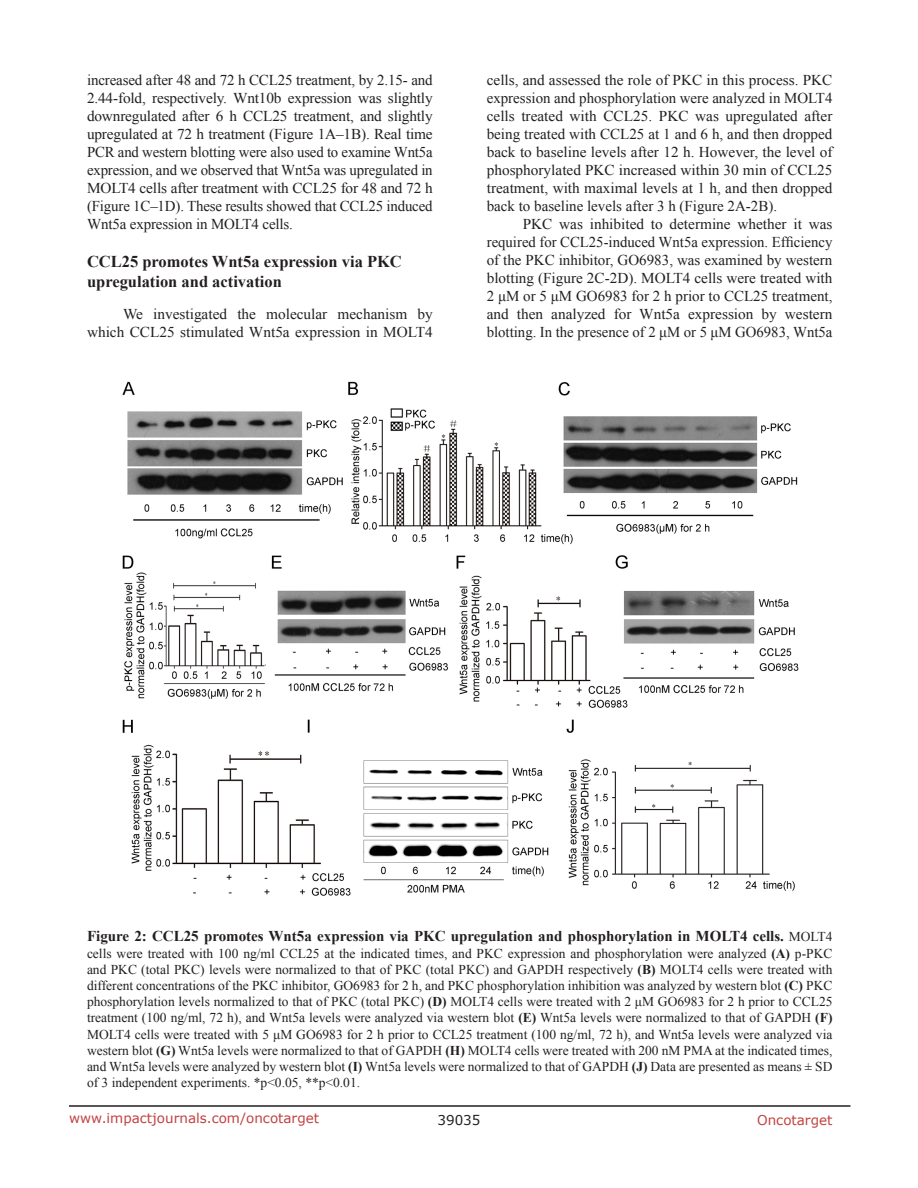
<style>
.page{position:relative;width:918px;height:1188px;background:#fff}
.page>*{position:absolute;margin:0;border:0;box-sizing:border-box;transform-origin:0 0}
.SubHeading{font:700 16.5px/19.8px "Times New Roman";color:#231f20}
.BodyText{font:15px/18px "Times New Roman";color:#231f20;text-align:justify}
.figuretext{font:700 15px "Times New Roman";color:#231f20}
.figuretext-2{font:13.5px/16.2px "Times New Roman";color:#231f20;text-align:justify}
.t1{font:13.5px "Verdana";color:#c24141}
.t2{font:13.5px "Verdana";color:#231f20}
.s1{font-weight:400;font-size:13.5px}
.s2{font-weight:700}
</style>
<div class="page">
<hr style="left:69px;top:1105px;width:781px;height:2px;background:#231f20">
<img style="left:122px;top:381px;width:677px;height:515px">
<p class="BodyText" style="left:87px;top:71px;width:347px">increased after 48 and 72 h CCL25 treatment, by 2.15- and 2.44-fold, respectively. Wnt10b expression was slightly downregulated after 6 h CCL25 treatment, and slightly upregulated at 72 h treatment (Figure 1A–1B). Real time PCR and western blotting were also used to examine Wnt5a expression, and we observed that Wnt5a was upregulated in MOLT4 cells after treatment with CCL25 for 48 and 72 h (Figure 1C–1D). These results showed that CCL25 induced Wnt5a expression in MOLT4 cells.</p>
<p class="SubHeading" style="left:87px;top:251px;width:316px">CCL25 promotes Wnt5a expression via PKC upregulation and activation</p>
<p class="BodyText" style="left:87px;top:304px;width:347px;text-align:right">We investigated the molecular mechanism by which CCL25 stimulated Wnt5a expression in MOLT4</p>
<p class="BodyText" style="left:487px;top:71px;width:347px">cells, and assessed the role of PKC in this process. PKC expression and phosphorylation were analyzed in MOLT4 cells treated with CCL25. PKC was upregulated after being treated with CCL25 at 1 and 6 h, and then dropped back to baseline levels after 12 h. However, the level of phosphorylated PKC increased within 30 min of CCL25 treatment, with maximal levels at 1 h, and then dropped back to baseline levels after 3 h (Figure 2A-2B).</p>
<p class="BodyText" style="left:487px;top:215px;width:347px;text-indent:36px">PKC was inhibited to determine whether it was required for CCL25-induced Wnt5a expression. Efficiency of the PKC inhibitor, GO6983, was examined by western blotting (Figure 2C-2D). MOLT4 cells were treated with 2 μM or 5 μM GO6983 for 2 h prior to CCL25 treatment, and then analyzed for Wnt5a expression by western blotting. In the presence of 2 μM or 5 μM GO6983, Wnt5a</p>
<p class="figuretext" style="left:87px;top:926px;width:747px">Figure 2: CCL25 promotes Wnt5a expression via PKC upregulation and phosphorylation in MOLT4 cells. <span class="s1">MOLT4</span></p>
<p class="figuretext-2" style="left:87px;top:945px;width:747px">cells were treated with 100 ng/ml CCL25 at the indicated times, and PKC expression and phosphorylation were analyzed <span class="s2">(A)</span> p-PKC and PKC (total PKC) levels were normalized to that of PKC (total PKC) and GAPDH respectively <span class="s2">(B)</span> MOLT4 cells were treated with different concentrations of the PKC inhibitor, GO6983 for 2 h, and PKC phosphorylation inhibition was analyzed by western blot <span class="s2">(C)</span> PKC phosphorylation levels normalized to that of PKC (total PKC) <span class="s2">(D)</span> MOLT4 cells were treated with 2 μM GO6983 for 2 h prior to CCL25 treatment (100 ng/ml, 72 h), and Wnt5a levels were analyzed via western blot <span class="s2">(E)</span> Wnt5a levels were normalized to that of GAPDH <span class="s2">(F)<br></span>MOLT4 cells were treated with 5 μM GO6983 for 2 h prior to CCL25 treatment (100 ng/ml, 72 h), and Wnt5a levels were analyzed via western blot <span class="s2">(G)</span> Wnt5a levels were normalized to that of GAPDH <span class="s2">(H)</span> MOLT4 cells were treated with 200 nM PMA at the indicated times, and Wnt5a levels were analyzed by western blot <span class="s2">(I)</span> Wnt5a levels were normalized to that of GAPDH <span class="s2">(J)</span> Data are presented as means ± SD of 3 independent experiments. *p&lt;0.05, **p&lt;0.01.</p>
<p class="t1" style="left:69px;top:1109px;width:252px">www.impactjournals.com/oncotarget</p>
<p class="t2" style="left:438px;top:1111px;width:44px">39035</p>
<p class="t1" style="left:757px;top:1111px;width:77px">Oncotarget</p>
</div>
